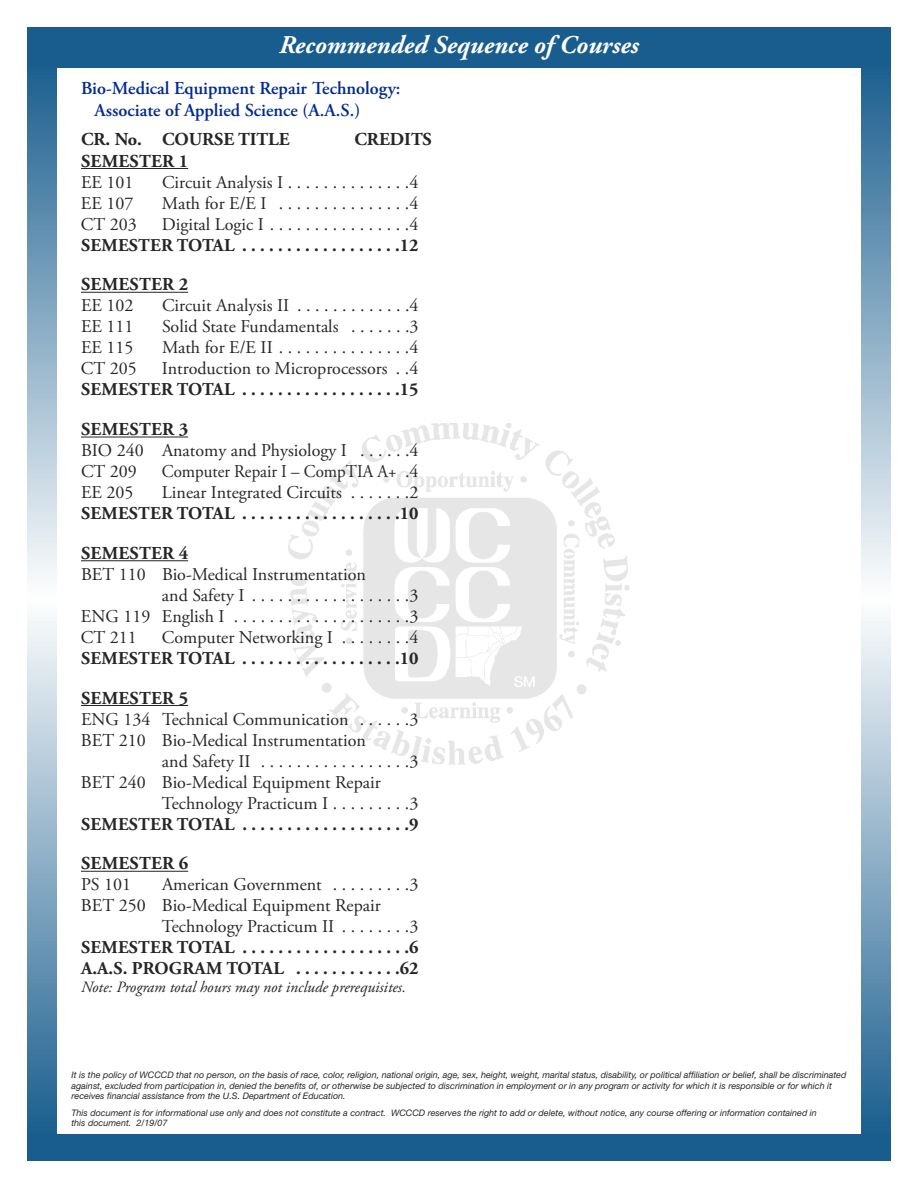
<style>
.page{position:relative;width:918px;height:1188px;background:#fff}
.page>*{position:absolute;margin:0;border:0;box-sizing:border-box;transform-origin:0 0}
.t1{font:italic 700 25.5px "Adobe Garamond Pro";color:#fff}
.t2{font:700 18.15px "Adobe Garamond Pro";letter-spacing:.015em;color:#272526}
.t3{font:600 18.15px/21.3px "Adobe Garamond Pro";color:#002991}
.t4{font:18px/21px "Adobe Garamond Pro";color:#272526}
.t5{font:700 18px/21px "Adobe Garamond Pro";letter-spacing:.015em;color:#272526}
.t6{font:18px "Adobe Garamond Pro";color:#272526;scale:.94 1}
.t7{font:italic 15.75px "Adobe Garamond Pro";color:#272526}
.t8{font:italic 9px/10.5px "Helvetica Neue";color:#272526}
</style>
<div class="page">
<img style="left:288px;top:423px;width:342px;height:342px">
<svg style="left:27px;top:68px;width:29px;height:1066px;background:#8caec6"></svg>
<svg style="left:862px;top:68px;width:29px;height:1066px;background:#8caec6"></svg>
<hr style="left:81px;top:168px;width:107px;height:1px;background:#272526">
<hr style="left:81px;top:292px;width:107px;height:1px;background:#272526">
<hr style="left:81px;top:437px;width:107px;height:1px;background:#272526">
<hr style="left:81px;top:560px;width:107px;height:1px;background:#272526">
<hr style="left:81px;top:705px;width:107px;height:1px;background:#272526">
<hr style="left:81px;top:871px;width:107px;height:1px;background:#272526">
<div style="left:27px;top:27px;width:864px;height:41px;background:#195d8e"></div>
<div style="left:27px;top:1134px;width:864px;height:27px;background:#195d8e"></div>
<h1 class="t1" style="left:279px;top:35px;width:361px">Recommended Sequence of Courses</h1>
<p class="t3" style="left:95px;top:79px;width:308px;text-indent:-14px">Bio-Medical Equipment Repair Technology:<br>Associate of Applied Science (A.A.S.)</p>
<p class="t2" style="left:81px;top:132px;width:210px">CR. No. COURSE TITLE</p>
<p class="t2" style="left:354px;top:132px;width:79px">CREDITS</p>
<p class="t2" style="left:81px;top:154px;width:109px">SEMESTER 1</p>
<p class="t4" style="left:81px;top:173px;width:54px">EE 101</p>
<p class="t4" style="left:162px;top:173px;width:258px">Circuit Analysis I . . . . . . . . . . . . . .4</p>
<p class="t4" style="left:81px;top:194px;width:54px">EE 107</p>
<p class="t4" style="left:162px;top:194px;width:258px">Math for E/E I . . . . . . . . . . . . . . .4</p>
<p class="t4" style="left:81px;top:215px;width:57px">CT 203</p>
<p class="t4" style="left:162px;top:215px;width:258px">Digital Logic I . . . . . . . . . . . . . . . .4</p>
<p class="t5" style="left:81px;top:236px;width:339px">SEMESTER TOTAL . . . . . . . . . . . . . . . . . .12</p>
<p class="t2" style="left:81px;top:277px;width:109px">SEMESTER 2</p>
<p class="t4" style="left:81px;top:297px;width:54px">EE 102</p>
<p class="t4" style="left:162px;top:297px;width:258px">Circuit Analysis II . . . . . . . . . . . . .4</p>
<p class="t4" style="left:81px;top:318px;width:54px">EE 111</p>
<p class="t4" style="left:162px;top:318px;width:258px">Solid State Fundamentals . . . . . . .3</p>
<p class="t4" style="left:81px;top:339px;width:54px">EE 115</p>
<p class="t4" style="left:162px;top:339px;width:258px">Math for E/E II . . . . . . . . . . . . . . .4</p>
<p class="t4" style="left:81px;top:360px;width:57px">CT 205</p>
<p class="t4" style="left:162px;top:360px;width:258px">Introduction to Microprocessors . .4</p>
<p class="t5" style="left:81px;top:381px;width:339px">SEMESTER TOTAL . . . . . . . . . . . . . . . . . .15</p>
<p class="t2" style="left:81px;top:422px;width:109px">SEMESTER 3</p>
<p class="t4" style="left:81px;top:441px;width:339px">BIO 240 Anatomy and Physiology I . . . . . .4<br>CT 209</p>
<p class="t6" style="left:162px;top:464px;width:274px">Computer Repair I – CompTIA A+ .4</p>
<p class="t4" style="left:81px;top:483px;width:54px">EE 205</p>
<p class="t4" style="left:162px;top:483px;width:258px">Linear Integrated Circuits . . . . . . .2</p>
<p class="t5" style="left:81px;top:504px;width:339px">SEMESTER TOTAL . . . . . . . . . . . . . . . . . .10</p>
<p class="t2" style="left:81px;top:546px;width:109px">SEMESTER 4</p>
<p class="t4" style="left:81px;top:565px;width:287px">BET 110 Bio-Medical Instrumentation</p>
<p class="t4" style="left:162px;top:586px;width:258px">and Safety I . . . . . . . . . . . . . . . . . .3</p>
<p class="t4" style="left:81px;top:607px;width:339px">ENG 119 English I . . . . . . . . . . . . . . . . . . . .3</p>
<p class="t4" style="left:81px;top:628px;width:57px">CT 211</p>
<p class="t4" style="left:162px;top:628px;width:258px">Computer Networking I . . . . . . . .4</p>
<p class="t5" style="left:81px;top:649px;width:339px">SEMESTER TOTAL . . . . . . . . . . . . . . . . . .10</p>
<p class="t2" style="left:81px;top:691px;width:109px">SEMESTER 5</p>
<p class="t4" style="left:81px;top:710px;width:339px">ENG 134 Technical Communication . . . . . .3</p>
<p class="t4" style="left:81px;top:731px;width:287px">BET 210 Bio-Medical Instrumentation</p>
<p class="t4" style="left:162px;top:752px;width:258px">and Safety II . . . . . . . . . . . . . . . . .3</p>
<p class="t4" style="left:81px;top:773px;width:301px">BET 240 Bio-Medical Equipment Repair</p>
<p class="t4" style="left:162px;top:794px;width:258px">Technology Practicum I . . . . . . . . .3</p>
<p class="t5" style="left:81px;top:815px;width:339px">SEMESTER TOTAL . . . . . . . . . . . . . . . . . . .9</p>
<p class="t2" style="left:81px;top:856px;width:109px">SEMESTER 6</p>
<p class="t4" style="left:81px;top:876px;width:52px">PS 101</p>
<p class="t4" style="left:162px;top:876px;width:258px">American Government . . . . . . . . .3</p>
<p class="t4" style="left:81px;top:897px;width:301px">BET 250 Bio-Medical Equipment Repair</p>
<p class="t4" style="left:162px;top:918px;width:258px">Technology Practicum II . . . . . . . .3</p>
<p class="t5" style="left:81px;top:939px;width:339px">SEMESTER TOTAL . . . . . . . . . . . . . . . . . . .6<br>A.A.S. PROGRAM TOTAL . . . . . . . . . . . .62</p>
<p class="t7" style="left:81px;top:980px;width:327px">Note: Program total hours may not include prerequisites.</p>
<p class="t8" style="left:71px;top:1071px;width:776px">It is the policy of WCCCD that no person, on the basis of race, color, religion, national origin, age, sex, height, weight, marital status, disability, or political affiliation or belief, shall be discriminated against, excluded from participation in, denied the benefits of, or otherwise be subjected to discrimination in employment or in any program or activity for which it is responsible or for which it receives financial assistance from the U.S. Department of Education.</p>
<p class="t8" style="left:71px;top:1108px;width:747px">This document is for informational use only and does not constitute a contract. WCCCD reserves the right to add or delete, without notice, any course offering or information contained in this document. 2/19/07</p>
</div>
